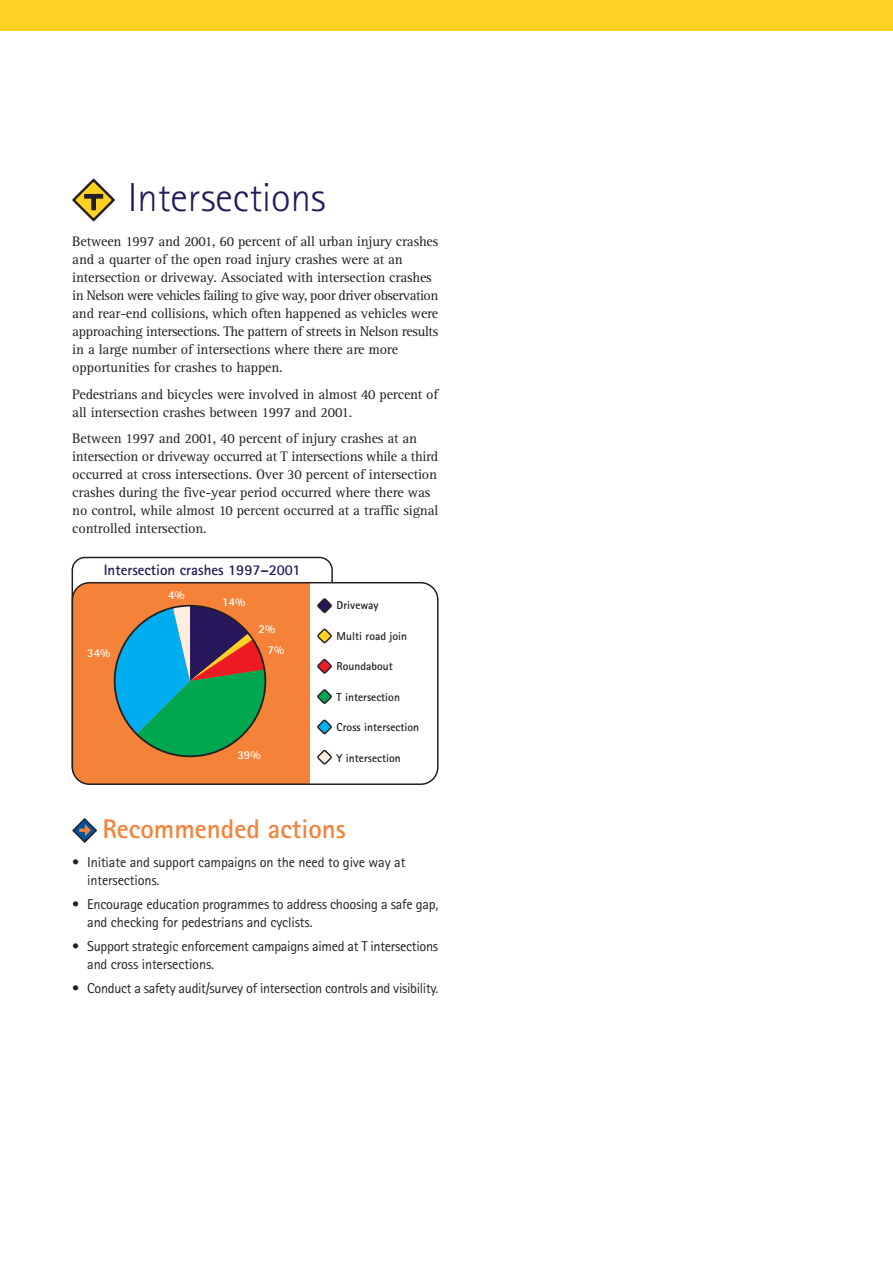
<style>
.page{position:relative;width:893px;height:1263px;background:#fff}
.page>*{position:absolute;margin:0;border:0;box-sizing:border-box;transform-origin:0 0}
.t1{font:300 40.5px "Rotis Sans Serif";color:#26185b}
.t2{font:700 27px "Rotis Sans Serif";color:#f58239}
.t3{font:700 15px "Rotis Sans Serif";color:#26185b}
.t4{font:14.25px/18px "Rotis Serif";letter-spacing:-.01em;color:#231f20}
.t5{font:14.25px/18px "Rotis Sans Serif";letter-spacing:-.02em;color:#231f20}
.t6{font:700 12px "Rotis Sans Serif";color:#fff}
.t7{font:700 11.55px "Rotis Sans Serif";color:#231f20}
</style>
<div class="page">
<div style="left:0;top:0;width:892px;height:30px;background:#ffd123"></div>
<svg style="left:72px;top:818px;width:25px;height:25px"></svg>
<svg style="left:74px;top:820px;width:21px;height:21px"></svg>
<svg style="left:79px;top:824px;width:13px;height:14px"></svg>
<svg style="left:72px;top:179px;width:43px;height:42px"></svg>
<svg style="left:75px;top:182px;width:37px;height:36px"></svg>
<div style="left:84px;top:194px;width:19px;height:5px;background:#231f20"></div>
<div style="left:91px;top:196px;width:5px;height:14px;background:#231f20"></div>
<div style="left:72px;top:557px;width:261px;height:223px;background:#fff;border:2px solid #231f20;border-radius:13px"></div>
<div style="left:72px;top:583px;width:366px;height:201px;background:#f58239;border-radius:17px"></div>
<div style="left:310px;top:583px;width:128px;height:201px;background:#fff"></div>
<div style="left:72px;top:582px;width:366px;height:203px;border:2px solid #231f20;border-radius:17px"></div>
<svg style="left:317px;top:598px;width:15px;height:15px"></svg>
<svg style="left:317px;top:628px;width:15px;height:16px"></svg>
<svg style="left:317px;top:659px;width:15px;height:15px"></svg>
<svg style="left:317px;top:689px;width:15px;height:15px"></svg>
<svg style="left:317px;top:750px;width:15px;height:15px"></svg>
<svg style="left:115px;top:607px;width:151px;height:151px"></svg>
<svg style="left:317px;top:719px;width:15px;height:16px"></svg>
<h1 class="t1" style="left:128px;top:183px;width:199px">Intersections</h1>
<p class="t4" style="left:72px;top:234px;width:367px">Between 1997 and 2001, 60 percent of all urban injury crashes and a quarter of the open road injury crashes were at an intersection or driveway. Associated with intersection crashes in Nelson were vehicles failing to give way, poor driver observation and rear-end collisions, which often happened as vehicles were approaching intersections. The pattern of streets in Nelson results in a large number of intersections where there are more opportunities for crashes to happen.</p>
<p class="t4" style="left:72px;top:386px;width:367px">Pedestrians and bicycles were involved in almost 40 percent of all intersection crashes between 1997 and 2001.</p>
<p class="t4" style="left:72px;top:431px;width:367px">Between 1997 and 2001, 40 percent of injury crashes at an intersection or driveway occurred at T intersections while a third occurred at cross intersections. Over 30 percent of intersection crashes during the five-year period occurred where there was no control, while almost 10 percent occurred at a traffic signal controlled intersection.</p>
<p class="t3" style="left:104px;top:564px;width:198px">Intersection crashes 1997–2001</p>
<p class="t6" style="left:222px;top:598px;width:25px">14%</p>
<p class="t6" style="left:168px;top:591px;width:18px">4%</p>
<p class="t6" style="left:87px;top:649px;width:25px">34%</p>
<p class="t6" style="left:258px;top:625px;width:18px">2%</p>
<p class="t6" style="left:267px;top:646px;width:18px">7%</p>
<p class="t6" style="left:237px;top:751px;width:25px">39%</p>
<p class="t7" style="left:336px;top:602px;width:44px">Driveway</p>
<p class="t7" style="left:336px;top:632px;width:72px">Multi road join</p>
<p class="t7" style="left:336px;top:662px;width:58px">Roundabout</p>
<p class="t7" style="left:336px;top:693px;width:65px">T intersection</p>
<p class="t7" style="left:336px;top:723px;width:84px">Cross intersection</p>
<p class="t7" style="left:336px;top:754px;width:66px">Y intersection</p>
<h2 class="t2" style="left:102px;top:819px;width:245px">Recommended actions</h2>
<p class="t5" style="left:87px;top:855px;width:320px;text-indent:-15px">• Initiate and support campaigns on the need to give way at intersections.</p>
<p class="t5" style="left:87px;top:897px;width:352px;text-indent:-15px">• Encourage education programmes to address choosing a safe gap, and checking for pedestrians and cyclists.</p>
<p class="t5" style="left:87px;top:939px;width:352px;text-indent:-15px">• Support strategic enforcement campaigns aimed at T intersections and cross intersections.</p>
<p class="t5" style="left:72px;top:981px;width:367px">• Conduct a safety audit/survey of intersection controls and visibility.</p>
</div>
